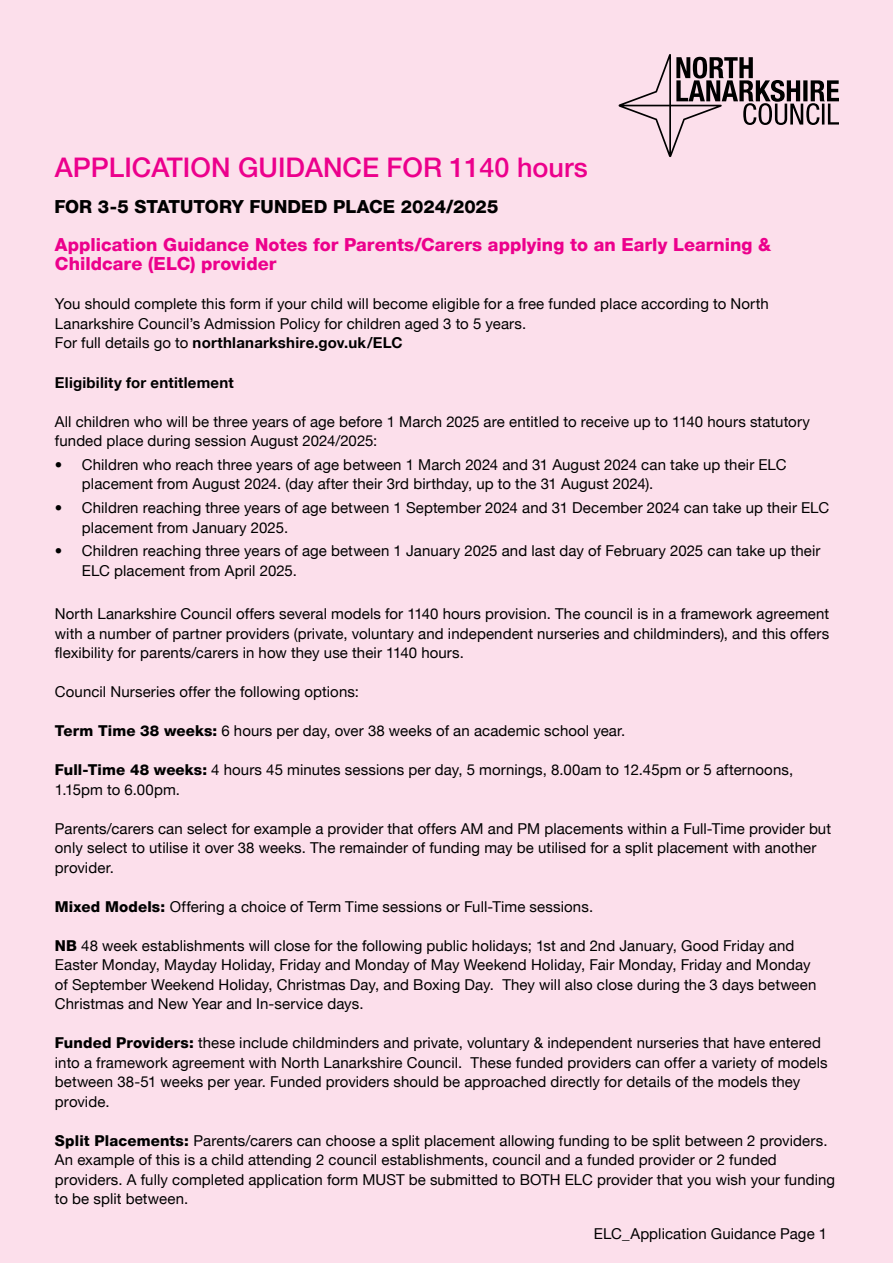
<style>
.page{position:relative;width:893px;height:1263px;background:#fcdfeb}
.page>*{position:absolute;margin:0;border:0;box-sizing:border-box;transform-origin:0 0}
.Document_Title{font:500 27px "Helvetica Neue LT";color:#ec008c}
.SubHeading__pink{font:800 18px/19.5px "Helvetica Neue LT";color:#ec008c}
.Subheading__black{font:800 18px "Helvetica Neue LT";color:#000}
.Body_text_black{font:15px/19.5px "Helvetica Neue LT";letter-spacing:.005em;color:#000}
.Body_text_black-2{font:700 15px "Helvetica Neue LT";letter-spacing:.015em;color:#000}
.s1{font-weight:400}
.s2{font-weight:800}
</style>
<div class="page">
<svg style="left:619px;top:54px;width:220px;height:103px"></svg>
<h1 class="Document_Title" style="left:55px;top:152px;width:534px">APPLICATION GUIDANCE FOR 1140 hours</h1>
<h2 class="Subheading__black" style="left:54px;top:196px;width:446px">FOR 3-5 STATUTORY FUNDED PLACE 2024/2025</h2>
<h2 class="SubHeading__pink" style="left:55px;top:235px;width:718px">Application Guidance Notes for Parents/Carers applying to an Early Learning &amp;<br>Childcare (ELC) provider</h2>
<p class="Body_text_black" style="left:55px;top:294px;width:715px">You should complete this form if your child will become eligible for a free funded place according to North<br>Lanarkshire Council’s Admission Policy for children aged 3 to 5 years.</p>
<p class="Body_text_black-2" style="left:55px;top:334px;width:349px"><span class="s1">For full details go to</span> northlanarkshire.gov.uk/ELC</p>
<p class="Body_text_black-2" style="left:55px;top:373px;width:180px">Eligibility for entitlement</p>
<p class="Body_text_black" style="left:55px;top:411px;width:757px">All children who will be three years of age before 1 March 2025 are entitled to receive up to 1140 hours statutory funded place during session August 2024/2025:</p>
<p class="Body_text_black" style="left:82px;top:454px;width:706px;text-indent:-27px">• Children who reach three years of age between 1 March 2024 and 31 August 2024 can take up their ELC placement from August 2024. (day after their 3rd birthday, up to the 31 August 2024).</p>
<p class="Body_text_black" style="left:82px;top:498px;width:749px;text-indent:-27px">• Children reaching three years of age between 1 September 2024 and 31 December 2024 can take up their ELC placement from January 2025.</p>
<p class="Body_text_black" style="left:82px;top:541px;width:740px;text-indent:-27px">• Children reaching three years of age between 1 January 2025 and last day of February 2025 can take up their<br>ELC placement from April 2025.</p>
<p class="Body_text_black" style="left:55px;top:604px;width:776px;text-align:justify">North Lanarkshire Council offers several models for 1140 hours provision. The council is in a framework agreement with a number of partner providers (private, voluntary and independent nurseries and childminders), and this offers flexibility for parents/carers in how they use their 1140 hours.</p>
<p class="Body_text_black" style="left:55px;top:682px;width:306px">Council Nurseries offer the following options:</p>
<p class="Body_text_black" style="left:55px;top:721px;width:572px"><span class="s2">Term Time 38 weeks:</span> 6 hours per day, over 38 weeks of an academic school year.</p>
<p class="Body_text_black" style="left:55px;top:760px;width:740px"><span class="s2">Full-Time 48 weeks:</span> 4 hours 45 minutes sessions per day, 5 mornings, 8.00am to 12.45pm or 5 afternoons,<br>1.15pm to 6.00pm.</p>
<p class="Body_text_black" style="left:55px;top:818px;width:778px">Parents/carers can select for example a provider that offers AM and PM placements within a Full-Time provider but only select to utilise it over 38 weeks. The remainder of funding may be utilised for a split placement with another provider.</p>
<p class="Body_text_black" style="left:55px;top:896px;width:540px"><span class="s2">Mixed Models:</span> Offering a choice of Term Time sessions or Full-Time sessions.</p>
<p class="Body_text_black" style="left:55px;top:935px;width:763px"><span class="s2">NB</span> 48 week establishments will close for the following public holidays; 1st and 2nd January, Good Friday and Easter Monday, Mayday Holiday, Friday and Monday of May Weekend Holiday, Fair Monday, Friday and Monday of September Weekend Holiday, Christmas Day, and Boxing Day. They will also close during the 3 days between Christmas and New Year and In-service days.</p>
<p class="Body_text_black" style="left:55px;top:1033px;width:774px"><span class="s2">Funded Providers:</span> these include childminders and private, voluntary &amp; independent nurseries that have entered into a framework agreement with North Lanarkshire Council. These funded providers can offer a variety of models between 38-51 weeks per year. Funded providers should be approached directly for details of the models they provide.</p>
<p class="Body_text_black" style="left:55px;top:1130px;width:782px"><span class="s2">Split Placements:</span> Parents/carers can choose a split placement allowing funding to be split between 2 providers.<br>An example of this is a child attending 2 council establishments, council and a funded provider or 2 funded providers. A fully completed application form MUST be submitted to BOTH ELC provider that you wish your funding to be split between.</p>
<p class="Body_text_black" style="left:594px;top:1223px;width:235px">ELC_Application Guidance Page 1</p>
</div>
